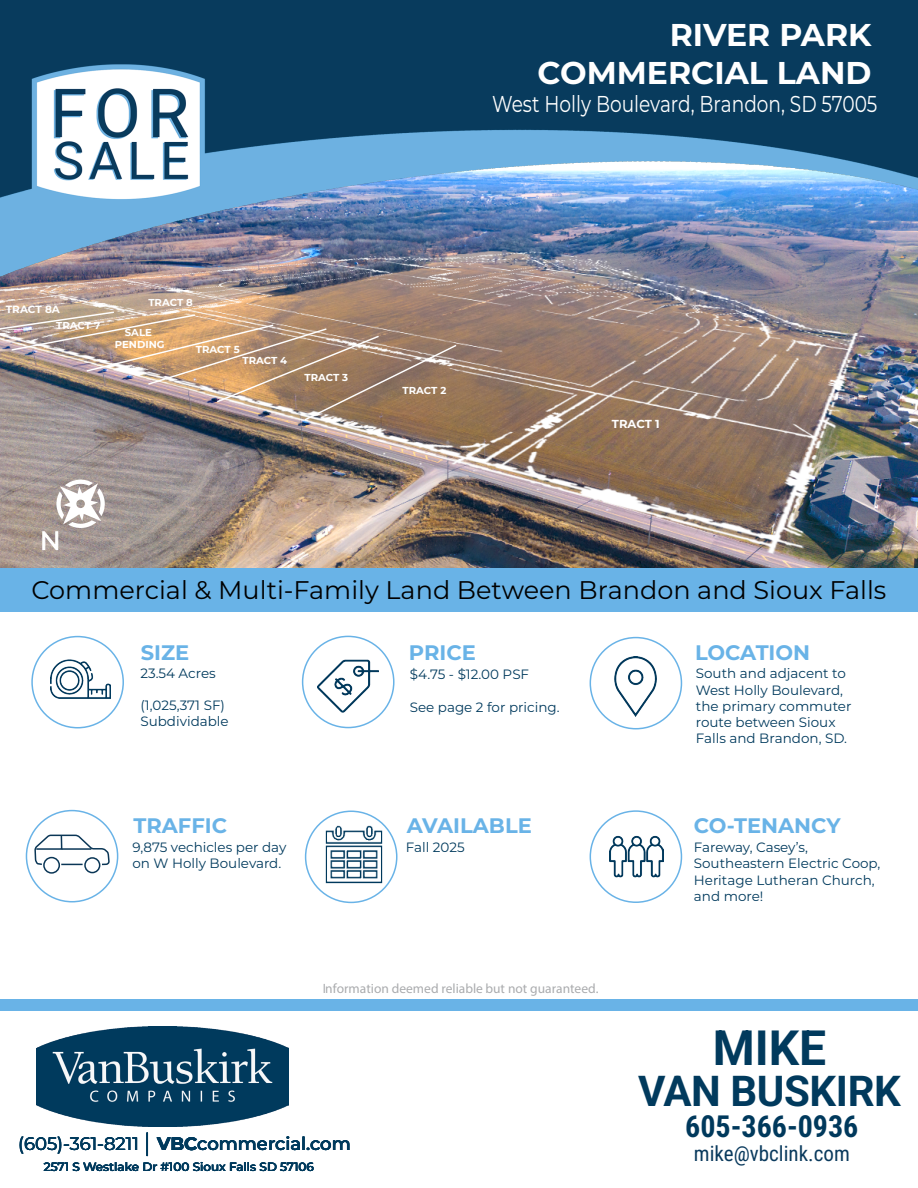
<style>
.page{position:relative;width:918px;height:1188px;background:#fff}
.page>*{position:absolute;margin:0;border:0;box-sizing:border-box;transform-origin:0 0}
.t1{font:700 48px "Roboto";color:#013a5d}
.t2{font:700 42px "Roboto";letter-spacing:-.01em;color:#013a5d}
.t3{font:700 31.5px/37.8px "Montserrat";color:#fff;text-align:right}
.t4{font:700 30px "Roboto Condensed";color:#00395c}
.t5{font:25.5px "Montserrat";color:#000}
.t6{font:22.95px "Montserrat";color:#fff;scale:.81 1}
.t7{font:700 21px "Montserrat";color:#69b3e7}
.t8{font:21px "Roboto Condensed";color:#0a3a5d}
.t9{font:18px "Montserrat";color:#003a5d}
.t10{font:13.5px/16.2px "Montserrat";color:#003a5d}
.t11{font:13.5px "Myriad Pro";color:#939598}
.t12{font:500 12px "Montserrat";color:#003a5d}
.t13{font:700 11.55px "Montserrat";letter-spacing:-.005em;color:#fff}
.t14{font:700 10.5px "Montserrat";letter-spacing:-.005em;color:#fff}
.t15{font:700 10.05px/12.1px "Montserrat";color:#fff;text-align:center}
.s1{font-weight:700}
.s2{font-weight:500}
</style>
<div class="page">
<img style="left:0;top:285px;width:918px;height:284px">
<img style="left:0;top:311px;width:458px;height:111px">
<img style="left:0;top:0;width:918px;height:285px">
<div style="left:302px;top:636px;width:93px;height:92px;border:2px solid #69b3e7;border-radius:50%"></div>
<div style="left:590px;top:637px;width:92px;height:92px;border:2px solid #69b3e7;border-radius:50%"></div>
<div style="left:590px;top:810px;width:92px;height:93px;border:2px solid #69b3e7;border-radius:50%"></div>
<div style="left:305px;top:811px;width:93px;height:92px;border:2px solid #69b3e7;border-radius:50%"></div>
<div style="left:31px;top:636px;width:93px;height:92px;border:2px solid #69b3e7;border-radius:50%"></div>
<img style="left:606px;top:656px;width:60px;height:60px">
<img style="left:318px;top:659px;width:61px;height:57px">
<img style="left:50px;top:649px;width:61px;height:50px">
<img style="left:610px;top:835px;width:53px;height:43px">
<img style="left:36px;top:1026px;width:252px;height:101px">
<div style="left:0;top:569px;width:918px;height:43px;background:#69b3e7"></div>
<div style="left:0;top:999px;width:918px;height:12px;background:#69b3e7"></div>
<img style="left:315px;top:815px;width:78px;height:78px">
<svg style="left:147px;top:1133px;width:1px;height:23px"></svg>
<svg style="left:42px;top:479px;width:63px;height:72px"></svg>
<svg style="left:34px;top:809px;width:76px;height:94px"></svg>
<div style="left:43px;top:857px;width:17px;height:17px;border:2px solid #0a3656;border-radius:50%"></div>
<div style="left:84px;top:857px;width:16px;height:16px;border:2px solid #0a3656;border-radius:50%"></div>
<p class="t3" style="left:538px;top:15px;width:335px">RIVER PARK<br>COMMERCIAL LAND</p>
<p class="t6" style="left:492px;top:88px;width:477px">West Holly Boulevard, Brandon, SD 57005</p>
<p class="t14" style="left:6px;top:302px;width:56px">TRACT 8A</p>
<p class="t15" style="left:56px;top:319px;width:46px">TRACT 7</p>
<p class="t15" style="left:148px;top:296px;width:46px">TRACT 8</p>
<p class="t15" style="left:115px;top:326px;width:51px">SALE<br>PENDING</p>
<p class="t15" style="left:196px;top:342px;width:45px">TRACT 5</p>
<p class="t15" style="left:242px;top:354px;width:46px">TRACT 4</p>
<p class="t15" style="left:305px;top:371px;width:45px">TRACT 3</p>
<p class="t15" style="left:403px;top:384px;width:45px">TRACT 2</p>
<p class="t13" style="left:612px;top:416px;width:49px">TRACT 1</p>
<p class="t5" style="left:32px;top:572px;width:856px">Commercial &amp; Multi-Family Land Between Brandon and Sioux Falls</p>
<p class="t7" style="left:141px;top:637px;width:50px">SIZE</p>
<p class="t7" style="left:409px;top:637px;width:68px">PRICE</p>
<p class="t7" style="left:695px;top:637px;width:117px">LOCATION</p>
<p class="t10" style="left:140px;top:664px;width:77px">23.54 Acres</p>
<p class="t10" style="left:140px;top:697px;width:90px">(1,025,371 SF)<br>Subdividable</p>
<p class="t10" style="left:410px;top:666px;width:121px">$4.75 - $12.00 PSF</p>
<p class="t10" style="left:410px;top:698px;width:151px">See page 2 for pricing.</p>
<p class="t10" style="left:696px;top:665px;width:157px">South and adjacent to<br>West Holly Boulevard, the primary commuter route between Sioux<br>Falls and Brandon, SD.</p>
<p class="t7" style="left:133px;top:811px;width:95px">TRAFFIC</p>
<p class="t7" style="left:407px;top:811px;width:126px">AVAILABLE</p>
<p class="t7" style="left:694px;top:811px;width:148px">CO-TENANCY</p>
<p class="t10" style="left:132px;top:838px;width:156px">9,875 vechicles per day on W Holly Boulevard.</p>
<p class="t10" style="left:406px;top:839px;width:60px">Fall 2025</p>
<p class="t10" style="left:694px;top:839px;width:188px">Fareway, Casey’s,<br>Southeastern Electric Coop,<br>Heritage Lutheran Church, and more!</p>
<p class="t11" style="left:322px;top:980px;width:278px">Information deemed reliable but not guaranteed.</p>
<p class="t1" style="left:713px;top:1015px;width:115px">MIKE</p>
<p class="t2" style="left:638px;top:1062px;width:264px">VAN BUSKIRK</p>
<p class="t9" style="left:18px;top:1132px;width:334px">(605)-361-8211 <span class="s1">VBC</span><span class="s2">commercial.com</span></p>
<p class="t12" style="left:44px;top:1158px;width:272px">2571 S Westlake Dr #100 Sioux Falls SD 57106</p>
<p class="t4" style="left:685px;top:1105px;width:175px">605-366-0936</p>
<p class="t8" style="left:694px;top:1138px;width:158px">mike@vbclink.com</p>
</div>
